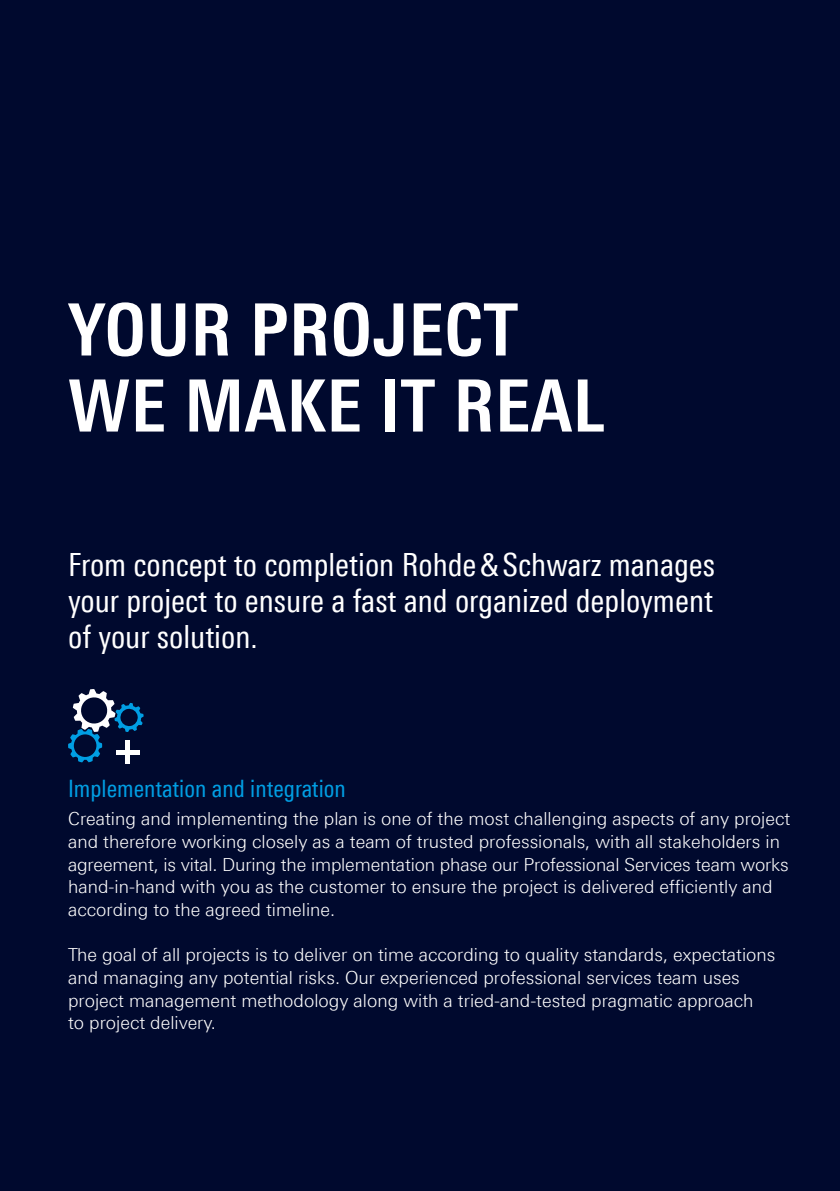
<style>
.page{position:relative;width:840px;height:1191px;background:#fff}
.page>*{position:absolute;margin:0;border:0;box-sizing:border-box;transform-origin:0 0}
.t1{font:700 72px/76px "Linotype Univers 620 Cn";letter-spacing:.01em;color:#fff}
.t2{font:32px/36px "Linotype Univers 420 Cn";color:#fff;text-align:justify}
.t3{font:24px "Linotype Univers 420 Cn";color:#009ee3}
.t4{font:300 18px/22.6px "Linotype Univers 330";color:#fff}
</style>
<div class="page">
<div style="left:0;top:0;width:839px;height:1191px;background:#00092e"></div>
<svg style="left:68px;top:689px;width:76px;height:73px"></svg>
<div style="left:116px;top:750px;width:24px;height:5px;background:#fff"></div>
<div style="left:125px;top:740px;width:5px;height:24px;background:#fff"></div>
<h1 class="t1" style="left:68px;top:291px;width:538px">YOUR PROJECT<br>WE MAKE IT REAL</h1>
<h2 class="t2" style="left:68px;top:546px;width:648px">From concept to completion Rohde&amp;Schwarz manages your project to ensure a fast and organized deployment of your solution.</h2>
<h3 class="t3" style="left:68px;top:774px;width:279px">Implementation and integration</h3>
<p class="t4" style="left:68px;top:807px;width:723px">Creating and implementing the plan is one of the most challenging aspects of any project and therefore working closely as a team of trusted professionals, with all stakeholders in agreement, is vital. During the implementation phase our Professional Services team works hand-in-hand with you as the customer to ensure the project is delivered efficiently and according to the agreed timeline.</p>
<p class="t4" style="left:68px;top:943px;width:708px">The goal of all projects is to deliver on time according to quality standards, expectations and managing any potential risks. Our experienced professional services team uses project management methodology along with a tried-and-tested pragmatic approach<br>to project delivery.</p>
</div>
